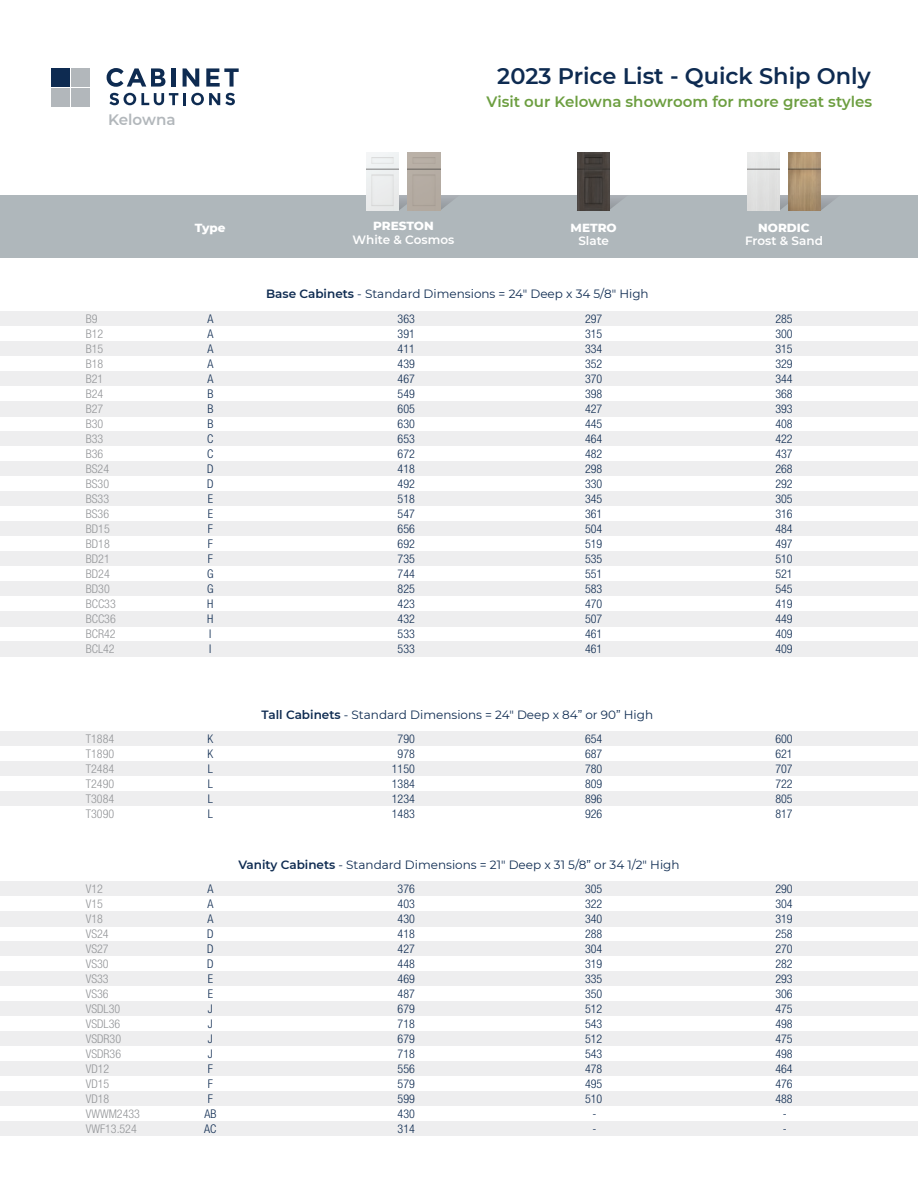
<style>
.page{position:relative;width:918px;height:1188px;background:#fff}
.page>*{position:absolute;margin:0;border:0;box-sizing:border-box;transform-origin:0 0}
.t1{font:600 22.5px "Montserrat";color:#0e2b51}
.t2{font:600 15.15px "Montserrat";color:#b2b7bb}
.t3{font:600 15px "Montserrat";color:#6c9e40}
.t4{font:300 condensed 12px/15px "Helvetica Neue LT Std";color:#0e2b51;text-align:justify}
.t5{font:300 condensed 12px/15px "Helvetica Neue LT Std";color:#939598}
.t6{font:12px "Montserrat";color:#0e2b51}
.t7{font:600 12px "Montserrat";color:#fff}
.t8{font:800 12px "Montserrat";color:#fff}
.s1{font-weight:600}
</style>
<div class="page">
<div style="left:0;top:195px;width:918px;height:63px;background:#afb7bb"></div>
<div style="left:0;top:311px;width:918px;height:15px;background:#eeeeef"></div>
<div style="left:0;top:341px;width:918px;height:15px;background:#eeeeef"></div>
<div style="left:0;top:371px;width:918px;height:15px;background:#eeeeef"></div>
<div style="left:0;top:401px;width:918px;height:15px;background:#eeeeef"></div>
<div style="left:0;top:431px;width:918px;height:15px;background:#eeeeef"></div>
<div style="left:0;top:461px;width:918px;height:15px;background:#eeeeef"></div>
<div style="left:0;top:491px;width:918px;height:15px;background:#eeeeef"></div>
<div style="left:0;top:521px;width:918px;height:15px;background:#eeeeef"></div>
<div style="left:0;top:551px;width:918px;height:15px;background:#eeeeef"></div>
<div style="left:0;top:581px;width:918px;height:15px;background:#eeeeef"></div>
<div style="left:0;top:611px;width:918px;height:15px;background:#eeeeef"></div>
<div style="left:0;top:641px;width:918px;height:15px;background:#eeeeef"></div>
<div style="left:0;top:731px;width:918px;height:15px;background:#eeeeef"></div>
<div style="left:0;top:761px;width:918px;height:15px;background:#eeeeef"></div>
<div style="left:0;top:791px;width:918px;height:15px;background:#eeeeef"></div>
<div style="left:0;top:881px;width:918px;height:15px;background:#eeeeef"></div>
<div style="left:0;top:911px;width:918px;height:15px;background:#eeeeef"></div>
<div style="left:0;top:941px;width:918px;height:15px;background:#eeeeef"></div>
<div style="left:0;top:971px;width:918px;height:15px;background:#eeeeef"></div>
<div style="left:0;top:1001px;width:918px;height:15px;background:#eeeeef"></div>
<div style="left:0;top:1031px;width:918px;height:15px;background:#eeeeef"></div>
<div style="left:0;top:1061px;width:918px;height:15px;background:#eeeeef"></div>
<div style="left:0;top:1091px;width:918px;height:15px;background:#eeeeef"></div>
<div style="left:0;top:1121px;width:918px;height:15px;background:#eeeeef"></div>
<svg style="left:577px;top:195px;width:46px;height:15px"></svg>
<img style="left:578px;top:153px;width:32px;height:57px">
<svg style="left:780px;top:195px;width:56px;height:15px"></svg>
<img style="left:747px;top:153px;width:33px;height:57px">
<img style="left:789px;top:153px;width:32px;height:57px">
<svg style="left:399px;top:195px;width:56px;height:15px"></svg>
<img style="left:367px;top:153px;width:32px;height:57px">
<div style="left:408px;top:153px;width:32px;height:57px;background:#b4aba2"></div>
<svg style="left:107px;top:68px;width:58px;height:19px"></svg>
<div style="left:171px;top:68px;width:5px;height:19px;background:#0e2b51"></div>
<svg style="left:183px;top:68px;width:16px;height:19px"></svg>
<svg style="left:206px;top:68px;width:33px;height:19px"></svg>
<div style="left:51px;top:89px;width:19px;height:18px;background:#b2b7bb"></div>
<div style="left:71px;top:69px;width:19px;height:18px;background:#b2b7bb"></div>
<div style="left:71px;top:89px;width:19px;height:18px;background:#b2b7bb"></div>
<svg style="left:109px;top:93px;width:126px;height:12px"></svg>
<div style="left:51px;top:69px;width:19px;height:18px;background:#0e2b51"></div>
<p class="t2" style="left:108px;top:110px;width:69px">Kelowna</p>
<h1 class="t1" style="left:497px;top:63px;width:375px">2023 Price List - Quick Ship Only</h1>
<p class="t3" style="left:487px;top:93px;width:387px">Visit our Kelowna showroom for more great styles</p>
<p class="t5" style="left:86px;top:311px;width:31px">B9<br>B12<br>B15<br>B18<br>B21<br>B24<br>B27<br>B30<br>B33<br>B36<br>BS24<br>BS30<br>BS33<br>BS36<br>BD15<br>BD18<br>BD21<br>BD24<br>BD30<br>BCC33<br>BCC36<br>BCR42<br>BCL42</p>
<p class="t5" style="left:86px;top:731px;width:30px;text-align:justify">T1884<br>T1890<br>T2484<br>T2490<br>T3084<br>T3090</p>
<p class="t5" style="left:86px;top:881px;width:56px">V12<br>V15<br>V18<br>VS24<br>VS27<br>VS30<br>VS33<br>VS36<br>VSDL30<br>VSDL36<br>VSDR30<br>VSDR36<br>VD12<br>VD15<br>VD18<br>VWWM2433<br>VWF13.524</p>
<p class="t8" style="left:373px;top:218px;width:62px">PRESTON</p>
<p class="t7" style="left:352px;top:232px;width:103px">White &amp; Cosmos</p>
<p class="t8" style="left:571px;top:220px;width:48px">METRO</p>
<p class="t7" style="left:578px;top:233px;width:32px">Slate</p>
<p class="t8" style="left:195px;top:220px;width:32px">Type</p>
<p class="t8" style="left:758px;top:220px;width:53px">NORDIC</p>
<p class="t7" style="left:745px;top:233px;width:79px">Frost &amp; Sand</p>
<p class="t4" style="left:207px;top:311px;width:8px;text-align:left">A<br>A<br>A<br>A<br>A<br>B<br>B<br>B<br>C<br>C<br>D<br>D<br>E<br>E<br>F<br>F<br>F<br>G<br>G<br>H<br>H<br>I<br>I</p>
<p class="t6" style="left:266px;top:287px;width:384px"><span class="s1">Base Cabinets</span> - Standard Dimensions = 24" Deep x 34 5/8" High</p>
<p class="t4" style="left:398px;top:311px;width:19px">363<br>391<br>411<br>439<br>467<br>549<br>605<br>630<br>653<br>672<br>418<br>492<br>518<br>547<br>656<br>692<br>735<br>744<br>825<br>423<br>432<br>533<br>533</p>
<p class="t4" style="left:585px;top:311px;width:19px">297<br>315<br>334<br>352<br>370<br>398<br>427<br>445<br>464<br>482<br>298<br>330<br>345<br>361<br>504<br>519<br>535<br>551<br>583<br>470<br>507<br>461<br>461</p>
<p class="t4" style="left:207px;top:731px;width:7px">K K L L L L</p>
<p class="t4" style="left:204px;top:881px;width:14px;text-align:center">A<br>A<br>A<br>D<br>D<br>D<br>E<br>E<br>J<br>J<br>J<br>J<br>F<br>F<br>F<br>AB<br>AC</p>
<p class="t6" style="left:262px;top:708px;width:393px"><span class="s1">Tall Cabinets</span> - Standard Dimensions = 24" Deep x 84” or 90” High</p>
<p class="t4" style="left:392px;top:731px;width:25px;text-align:center">790<br>978<br>1150<br>1384<br>1234<br>1483</p>
<p class="t4" style="left:585px;top:731px;width:19px">654<br>687<br>780<br>809<br>896<br>926</p>
<p class="t6" style="left:238px;top:858px;width:443px"><span class="s1">Vanity Cabinets</span> - Standard Dimensions = 21" Deep x 31 5/8” or 34 1/2" High</p>
<p class="t4" style="left:398px;top:881px;width:19px">376<br>403<br>430<br>418<br>427<br>448<br>469<br>487<br>679<br>718<br>679<br>718<br>556<br>579<br>599<br>430<br>314</p>
<p class="t4" style="left:585px;top:881px;width:19px;text-align:center">305<br>322<br>340<br>288<br>304<br>319<br>335<br>350<br>512<br>543<br>512<br>543<br>478<br>495<br>510 -<br>-</p>
<p class="t4" style="left:775px;top:311px;width:19px">285<br>300<br>315<br>329<br>344<br>368<br>393<br>408<br>422<br>437<br>268<br>292<br>305<br>316<br>484<br>497<br>510<br>521<br>545<br>419<br>449<br>409<br>409</p>
<p class="t4" style="left:775px;top:731px;width:19px">600<br>621<br>707<br>722<br>805<br>817</p>
<p class="t4" style="left:775px;top:881px;width:19px;text-align:center">290<br>304<br>319<br>258<br>270<br>282<br>293<br>306<br>475<br>498<br>475<br>498<br>464<br>476<br>488 -<br>-</p>
</div>
